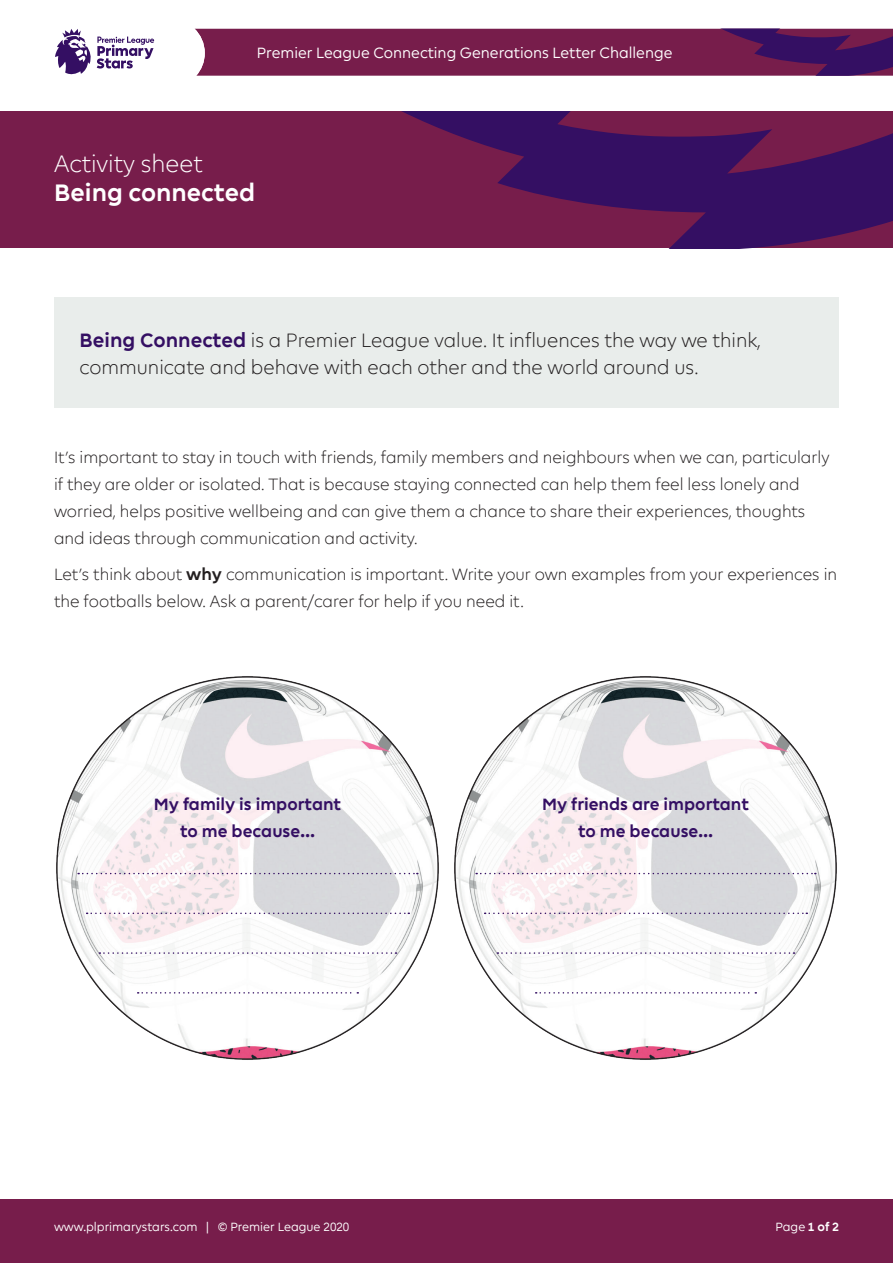
<style>
.page{position:relative;width:893px;height:1263px;background:#fff}
.page>*{position:absolute;margin:0;border:0;box-sizing:border-box;transform-origin:0 0}
.Resource_Title_White{font:700 24px "Premier League";color:#fff}
.Resource_Identifier{font:300 24px "Premier League";color:#fff}
.Introduction{font:300 19.5px/27px "Premier League";color:#231f20}
.Body{font:300 16.5px/27px "Premier League";color:#231f20}
.Statements{font:700 16.5px/27px "Premier League";color:#340f63;text-align:center}
.Resource_Pack_Title{font:15px "Premier League";color:#fff}
.t1{font:12px "Premier League";color:#fff}
.s1{font-weight:700;color:#340f63}
.s2{font-weight:700}
</style>
<div class="page">
<div style="left:0;top:111px;width:893px;height:137px;background:#771d4b"></div>
<svg style="left:401px;top:111px;width:492px;height:137px;fill:#340f63"></svg>
<svg style="left:194px;top:28px;width:699px;height:48px;background:#722253"></svg>
<div style="left:0;top:1199px;width:893px;height:64px;background:#771d4b"></div>
<img style="left:56px;top:676px;width:383px;height:384px">
<img style="left:454px;top:676px;width:383px;height:384px">
<svg style="left:55px;top:29px;width:99px;height:46px"></svg>
<div style="left:54px;top:298px;width:785px;height:110px;background:#e9edeb"></div>
<svg style="left:78px;top:873px;width:340px;height:1px"></svg>
<svg style="left:87px;top:912px;width:322px;height:2px"></svg>
<svg style="left:99px;top:952px;width:298px;height:2px"></svg>
<svg style="left:138px;top:992px;width:220px;height:1px"></svg>
<svg style="left:476px;top:873px;width:340px;height:1px"></svg>
<svg style="left:485px;top:912px;width:322px;height:2px"></svg>
<svg style="left:497px;top:952px;width:298px;height:2px"></svg>
<svg style="left:536px;top:992px;width:220px;height:1px"></svg>
<p class="Resource_Pack_Title" style="left:257px;top:44px;width:417px">Premier League Connecting Generations Letter Challenge</p>
<p class="Resource_Identifier" style="left:54px;top:151px;width:150px">Activity sheet</p>
<p class="Resource_Title_White" style="left:54px;top:179px;width:203px">Being connected</p>
<p class="Introduction" style="left:80px;top:327px;width:683px"><span class="s1">Being Connected</span> is a Premier League value. It influences the way we think, communicate and behave with each other and the world around us.</p>
<p class="Body" style="left:54px;top:444px;width:777px">It’s important to stay in touch with friends, family members and neighbours when we can, particularly if they are older or isolated. That is because staying connected can help them feel less lonely and worried, helps positive wellbeing and can give them a chance to share their experiences, thoughts and ideas through communication and activity.</p>
<p class="Body" style="left:54px;top:561px;width:785px">Let’s think about <span class="s2">why</span> communication is important. Write your own examples from your experiences in the footballs below. Ask a parent/carer for help if you need it.</p>
<p class="Statements" style="left:154px;top:791px;width:189px">My family is important to me because…</p>
<p class="Statements" style="left:542px;top:791px;width:208px">My friends are important to me because…</p>
<p class="t1" style="left:54px;top:1220px;width:297px">www.plprimarystars.com | © Premier League 2020</p>
<p class="t1" style="left:775px;top:1220px;width:65px">Page <span class="s2">1 of 2</span></p>
</div>
